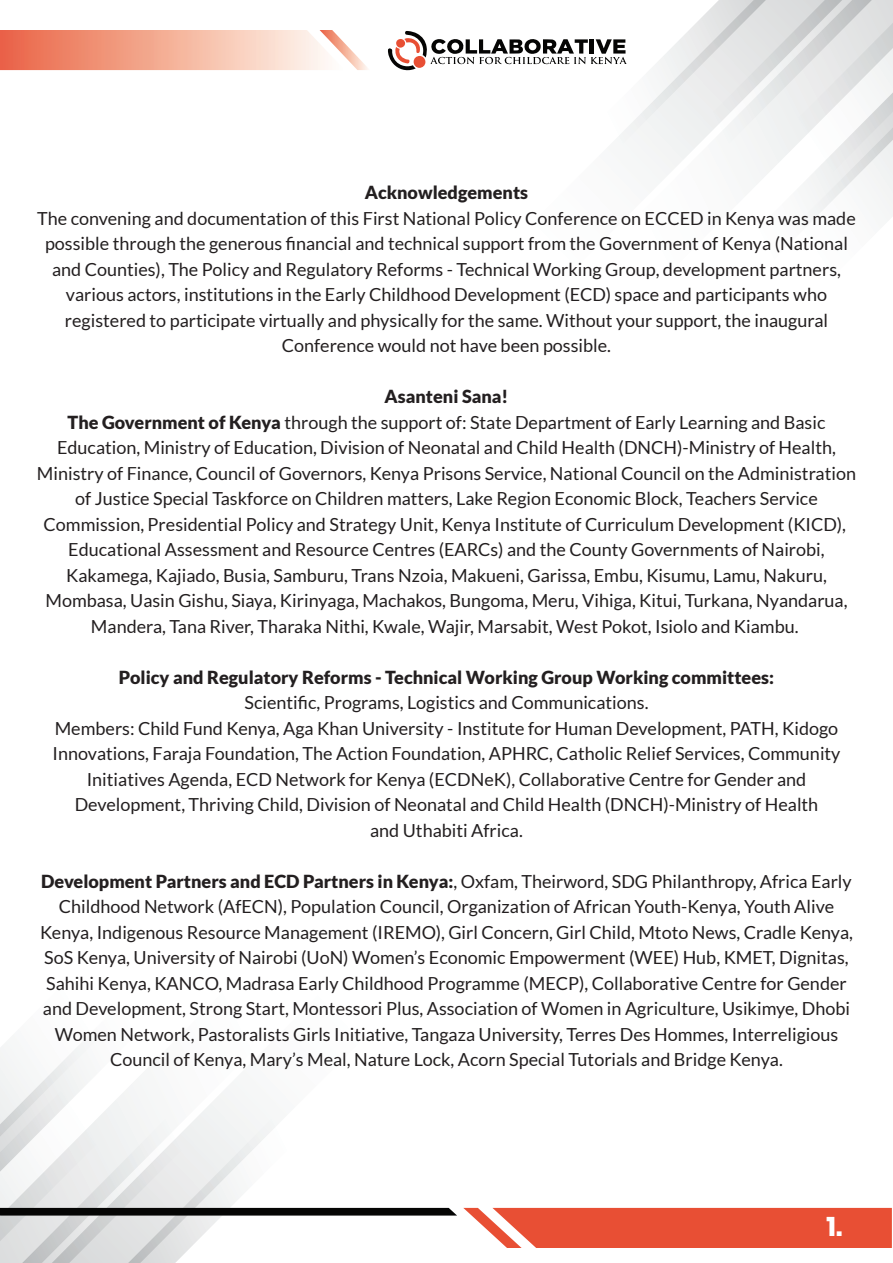
<style>
.page{position:relative;width:893px;height:1263px;background:#fff}
.page>*{position:absolute;margin:0;border:0;box-sizing:border-box;transform-origin:0 0}
.t1{font:700 27px "Poppins";color:#fff}
.t2{font:18px/25.5px "Lato";color:#231f20;text-align:center}
.t3{font:900 18px "Lato";color:#231f20}
.s1{font-weight:900}
</style>
<div class="page">
<svg style="left:0;top:1043px;width:457px;height:220px"></svg>
<svg style="left:463px;top:1208px;width:429px;height:40px;background:#e95e45"></svg>
<svg style="left:388px;top:31px;width:137px;height:40px"></svg>
<svg style="left:842px;top:0;width:51px;height:217px"></svg>
<svg style="left:525px;top:0;width:317px;height:219px"></svg>
<svg style="left:0;top:30px;width:368px;height:40px;background:#f4b4a0"></svg>
<p class="t3" style="left:365px;top:182px;width:165px">Acknowledgements</p>
<p class="t2" style="left:37px;top:205px;width:820px">The convening and documentation of this First National Policy Conference on ECCED in Kenya was made possible through the generous financial and technical support from the Government of Kenya (National and Counties), The Policy and Regulatory Reforms - Technical Working Group, development partners, various actors, institutions in the Early Childhood Development (ECD) space and participants who registered to participate virtually and physically for the same. Without your support, the inaugural Conference would not have been possible.</p>
<p class="t2" style="left:37px;top:384px;width:821px"><span class="s1">Asanteni Sana!<br>The Government of Kenya</span> through the support of: State Department of Early Learning and Basic Education, Ministry of Education, Division of Neonatal and Child Health (DNCH)-Ministry of Health, Ministry of Finance, Council of Governors, Kenya Prisons Service, National Council on the Administration of Justice Special Taskforce on Children matters, Lake Region Economic Block, Teachers Service Commission, Presidential Policy and Strategy Unit, Kenya Institute of Curriculum Development (KICD), Educational Assessment and Resource Centres (EARCs) and the County Governments of Nairobi, Kakamega, Kajiado, Busia, Samburu, Trans Nzoia, Makueni, Garissa, Embu, Kisumu, Lamu, Nakuru, Mombasa, Uasin Gishu, Siaya, Kirinyaga, Machakos, Bungoma, Meru, Vihiga, Kitui, Turkana, Nyandarua, Mandera, Tana River, Tharaka Nithi, Kwale, Wajir, Marsabit, West Pokot, Isiolo and Kiambu.</p>
<p class="t3" style="left:119px;top:667px;width:657px">Policy and Regulatory Reforms - Technical Working Group Working committees:</p>
<p class="t2" style="left:52px;top:690px;width:789px">Scientific, Programs, Logistics and Communications.<br>Members: Child Fund Kenya, Aga Khan University - Institute for Human Development, PATH, Kidogo Innovations, Faraja Foundation, The Action Foundation, APHRC, Catholic Relief Services, Community Initiatives Agenda, ECD Network for Kenya (ECDNeK), Collaborative Centre for Gender and Development, Thriving Child, Division of Neonatal and Child Health (DNCH)-Ministry of Health<br>and Uthabiti Africa.</p>
<p class="t2" style="left:40px;top:868px;width:814px"><span class="s1">Development Partners and ECD Partners in Kenya:</span>, Oxfam, Theirword, SDG Philanthropy, Africa Early Childhood Network (AfECN), Population Council, Organization of African Youth-Kenya, Youth Alive Kenya, Indigenous Resource Management (IREMO), Girl Concern, Girl Child, Mtoto News, Cradle Kenya, SoS Kenya, University of Nairobi (UoN) Women’s Economic Empowerment (WEE) Hub, KMET, Dignitas, Sahihi Kenya, KANCO, Madrasa Early Childhood Programme (MECP), Collaborative Centre for Gender and Development, Strong Start, Montessori Plus, Association of Women in Agriculture, Usikimye, Dhobi Women Network, Pastoralists Girls Initiative, Tangaza University, Terres Des Hommes, Interreligious Council of Kenya, Mary’s Meal, Nature Lock, Acorn Special Tutorials and Bridge Kenya.</p>
<h1 class="t1" style="left:826px;top:1211px;width:17px">1.</h1>
</div>
